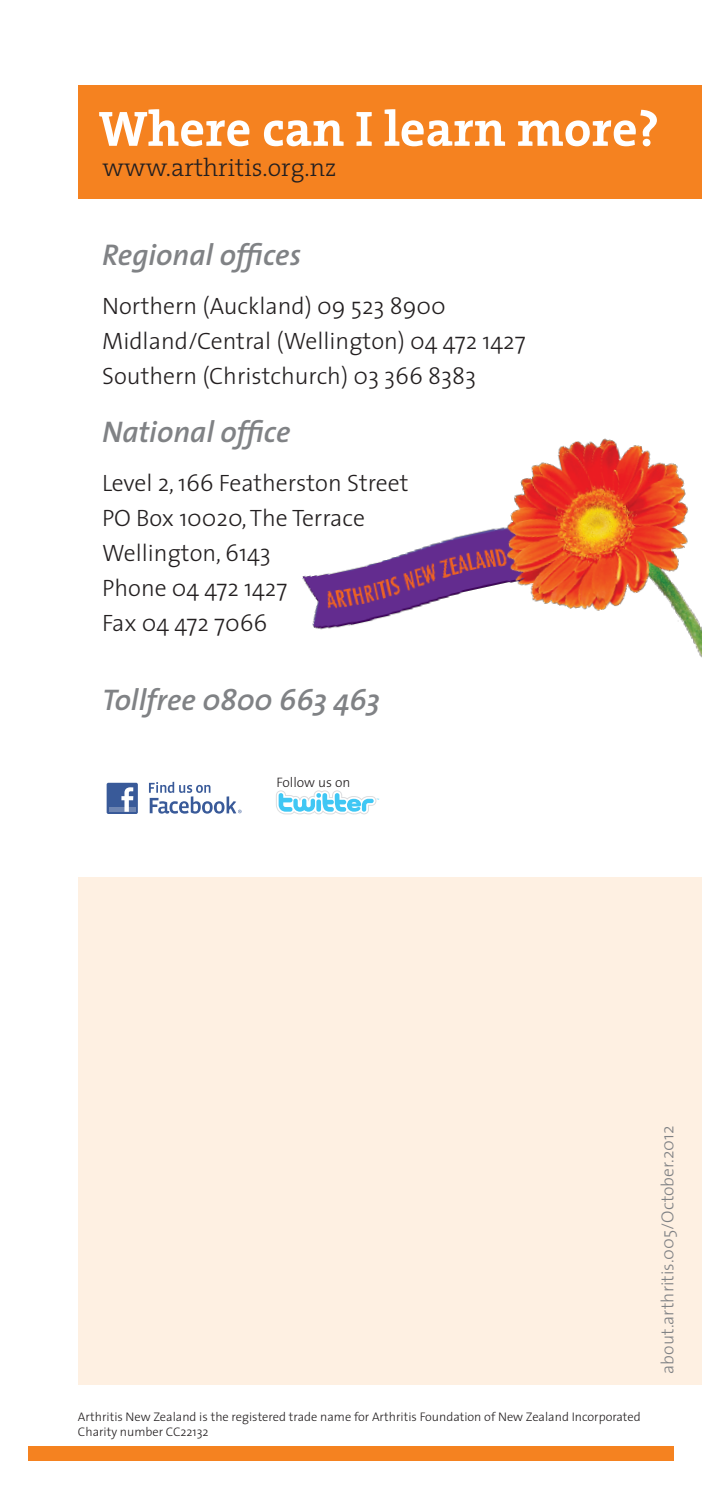
<style>
.page{position:relative;width:702px;height:1489px;background:#fff}
.page>*{position:absolute;margin:0;border:0;box-sizing:border-box;transform-origin:0 0}
.cover_heading{font:700 50px "The Serif";color:#fff}
.Head_3{font:italic 600 30px "The Sans";color:#808285}
.cover_URL{font:300 25px "The Serif";color:#231f20}
.body_copy{font:300 23.75px "The Sans";color:#231f20}
.body_copy-2{font:300 17.5px "The Sans";color:#808285}
.body_copy-3{font:300 13.75px "The Sans";color:#231f20}
.body_copy-4{font:300 12.5px/15px "The Sans";color:#231f20}
</style>
<div class="page">
<div style="left:78px;top:85px;width:624px;height:113px;background:#f58220"></div>
<div style="left:28px;top:1446px;width:645px;height:14px;background:#f58220"></div>
<img style="left:302px;top:438px;width:400px;height:220px">
<div style="left:78px;top:877px;width:624px;height:507px;background:#fef0e2"></div>
<svg style="left:276px;top:790px;width:103px;height:24px"></svg>
<div style="left:107px;top:782px;width:31px;height:32px;background:#395a99;border-radius:2px"></div>
<hr style="left:109px;top:807px;width:27px;height:4px;background:#6e85b2">
<svg style="left:121px;top:787px;width:12px;height:24px"></svg>
<svg style="left:149px;top:781px;width:92px;height:32px"></svg>
<p class="cover_heading" style="left:99px;top:87px;width:562px">Where can I learn more?</p>
<p class="cover_URL" style="left:102px;top:147px;width:235px">www.arthritis.org.nz</p>
<p class="Head_3" style="left:102px;top:230px;width:200px">Regional offices</p>
<p class="body_copy" style="left:102px;top:287px;width:345px">Northern (Auckland) 09 523 8900</p>
<p class="body_copy" style="left:102px;top:322px;width:425px">Midland/Central (Wellington) 04 472 1427</p>
<p class="body_copy" style="left:102px;top:357px;width:375px">Southern (Christchurch) 03 366 8383</p>
<p class="Head_3" style="left:102px;top:406px;width:190px">National office</p>
<p class="body_copy" style="left:102px;top:463px;width:308px">Level 2, 166 Featherston Street</p>
<p class="body_copy" style="left:102px;top:498px;width:264px">PO Box 10020, The Terrace</p>
<p class="body_copy" style="left:102px;top:533px;width:170px">Wellington, 6143</p>
<p class="body_copy" style="left:102px;top:568px;width:187px">Phone 04 472 1427</p>
<p class="body_copy" style="left:102px;top:603px;width:167px">Fax 04 472 7066</p>
<p class="Head_3" style="left:102px;top:675px;width:279px">Tollfree 0800 663 463</p>
<p class="body_copy-3" style="left:276px;top:771px;width:76px">Follow us on</p>
<p class="body_copy-4" style="left:78px;top:1408px;width:564px">Arthritis New Zealand is the registered trade name for Arthritis Foundation of New Zealand Incorporated<br>Charity number CC22132</p>
<p class="body_copy-2" style="left:653px;top:1373px;width:249px;rotate:-90deg">about.arthritis.005/October.2012</p>
</div>
